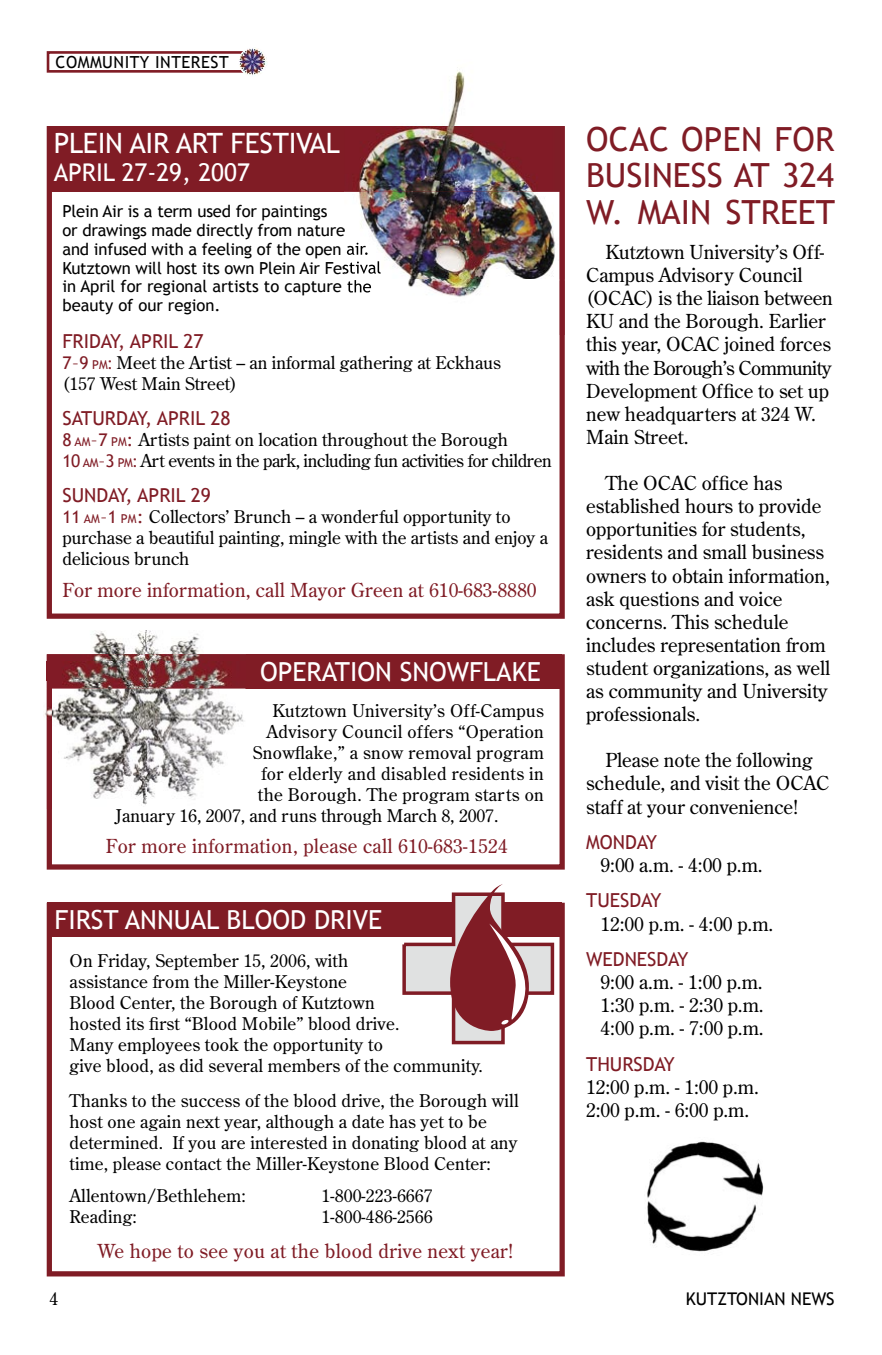
<style>
.page{position:relative;width:882px;height:1355px;background:#fff}
.page>*{position:absolute;margin:0;border:0;box-sizing:border-box;transform-origin:0 0}
.t1{font:33.25px/36.8px "Trebuchet MS";color:#801c25;text-align:justify}
.t2{font:28px "Trebuchet MS";letter-spacing:-.01em;color:#fff}
.t3{font:26.25px "Trebuchet MS";color:#fff}
.t4{font:24.5px "Trebuchet MS";color:#fff}
.t5{font:19.25px/23.1px "Century Old Style Std";color:#000}
.t6{font:19.25px "Century Old Style Std";letter-spacing:.02em;color:#801c25}
.t7{font:19.25px "Trebuchet MS";color:#801c25}
.t8{font:17.5px/21px "Century Old Style Std";letter-spacing:.01em;color:#000}
.t9{font:17.5px/21px "Century Old Style Std";letter-spacing:-.025em;color:#000}
.t10{font:17.5px "Trebuchet MS";color:#000}
.t11{font:16.62px/18.9px "Trebuchet MS";letter-spacing:-.01em;color:#000}
.t12{font:16.62px "Trebuchet MS";letter-spacing:.03em;color:#000}
.s1{font-family:"Trebuchet MS";color:#801c25}
.s2{font-family:"Trebuchet MS";font-size:12.25px;color:#801c25}
.s3{color:#801c25}
</style>
<div class="page">
<svg style="left:47px;top:654px;width:518px;height:215px"></svg>
<div style="left:47px;top:654px;width:515px;height:34px;background:#801c25"></div>
<img style="left:44px;top:630px;width:201px;height:179px">
<img style="left:47px;top:688px;width:5px;height:121px">
<img style="left:47px;top:654px;width:198px;height:34px">
<img style="left:47px;top:661px;width:198px;height:20px">
<svg style="left:47px;top:51px;width:192px;height:22px"></svg>
<img style="left:239px;top:47px;width:28px;height:29px">
<svg style="left:47px;top:902px;width:518px;height:374px"></svg>
<div style="left:47px;top:902px;width:515px;height:35px;background:#801c25"></div>
<svg style="left:402px;top:884px;width:152px;height:160px"></svg>
<svg style="left:47px;top:192px;width:518px;height:427px"></svg>
<div style="left:47px;top:126px;width:513px;height:66px;background:#801c25"></div>
<img style="left:344px;top:67px;width:216px;height:268px">
<img style="left:560px;top:126px;width:5px;height:209px">
<img style="left:344px;top:126px;width:216px;height:66px">
<svg style="left:344px;top:224px;width:1px;height:15px"></svg>
<img style="left:344px;top:242px;width:24px;height:16px">
<img style="left:344px;top:261px;width:37px;height:13px">
<img style="left:344px;top:280px;width:27px;height:16px">
<img style="left:647px;top:1141px;width:117px;height:111px">
<p class="t12" style="left:56px;top:52px;width:175px">COMMUNITY INTEREST</p>
<h2 class="t2" style="left:54px;top:127px;width:288px">PLEIN AIR ART FESTIVAL</h2>
<h3 class="t4" style="left:54px;top:158px;width:198px">APRIL 27-29, 2007</h3>
<p class="t11" style="left:62px;top:202px;width:320px">Plein Air is a term used for paintings<br>or drawings made directly from nature<br>and infused with a feeling of the open air.<br>Kutztown will host its own Plein Air Festival in April for regional artists to capture the beauty of our region.</p>
<p class="t7" style="left:62px;top:330px;width:143px">FRIDAY, APRIL 27</p>
<p class="t8" style="left:62px;top:352px;width:440px"><span class="s1">7–9</span> <span class="s2">PM</span><span class="s3">:</span> Meet the Artist – an informal gathering at Eckhaus (157 West Main Street)</p>
<p class="t7" style="left:62px;top:407px;width:170px">SATURDAY, APRIL 28</p>
<p class="t9" style="left:62px;top:429px;width:491px"><span class="s1">8</span> <span class="s2">AM</span><span class="s1">–7</span> <span class="s2">PM</span><span class="s1">:</span> Artists paint on location throughout the Borough<br><span class="s1">10</span> <span class="s2">AM</span><span class="s1">–3</span> <span class="s2">PM</span><span class="s3">:</span> Art events in the park, including fun activities for children</p>
<p class="t7" style="left:62px;top:484px;width:150px">SUNDAY, APRIL 29</p>
<p class="t8" style="left:62px;top:506px;width:487px"><span class="s1">11</span> <span class="s2">AM</span><span class="s1">–1</span> <span class="s2">PM</span><span class="s1">:</span> Collectors’ Brunch – a wonderful opportunity to purchase a beautiful painting, mingle with the artists and enjoy a delicious brunch</p>
<p class="t6" style="left:62px;top:577px;width:476px">For more information, call Mayor Green at 610-683-8880</p>
<h3 class="t3" style="left:260px;top:656px;width:282px">OPERATION SNOWFLAKE</h3>
<p class="t8" style="left:272px;top:699px;width:273px">Kutztown University’s Off-Campus</p>
<p class="t8" style="left:267px;top:720px;width:279px">Advisory Council offers “Operation</p>
<p class="t8" style="left:253px;top:741px;width:293px">Snowflake,” a snow removal program</p>
<p class="t8" style="left:262px;top:762px;width:284px">for elderly and disabled residents in</p>
<p class="t8" style="left:258px;top:783px;width:288px">the Borough. The program starts on</p>
<p class="t8" style="left:115px;top:804px;width:385px">January 16, 2007, and runs through March 8, 2007.</p>
<p class="t6" style="left:106px;top:834px;width:404px">For more information, please call 610-683-1524</p>
<h3 class="t3" style="left:55px;top:904px;width:329px">FIRST ANNUAL BLOOD DRIVE</h3>
<p class="t8" style="left:70px;top:949px;width:415px">On Friday, September 15, 2006, with<br>assistance from the Miller-Keystone<br>Blood Center, the Borough of Kutztown<br>hosted its first “Blood Mobile” blood drive.<br>Many employees took the opportunity to<br>give blood, as did several members of the community.</p>
<p class="t8" style="left:70px;top:1089px;width:451px">Thanks to the success of the blood drive, the Borough will host one again next year, although a date has yet to be determined. If you are interested in donating blood at any time, please contact the Miller-Keystone Blood Center:</p>
<p class="t8" style="left:70px;top:1184px;width:178px">Allentown/Bethlehem:</p>
<p class="t8" style="left:322px;top:1184px;width:112px">1-800-223-6667</p>
<p class="t8" style="left:70px;top:1205px;width:69px">Reading:</p>
<p class="t8" style="left:322px;top:1205px;width:112px">1-800-486-2566</p>
<p class="t6" style="left:97px;top:1238px;width:417px">We hope to see you at the blood drive next year!</p>
<h1 class="t1" style="left:586px;top:121px;width:250px">OCAC OPEN FOR BUSINESS AT 324<br>W. MAIN STREET</h1>
<p class="t5" style="left:586px;top:240px;width:248px;text-indent:19px">Kutztown University’s Off-<br>Campus Advisory Council (OCAC) is the liaison between<br>KU and the Borough. Earlier this year, OCAC joined forces with the Borough’s Community<br>Development Office to set up new headquarters at 324 W.<br>Main Street.</p>
<p class="t5" style="left:586px;top:471px;width:246px;text-indent:19px">The OCAC office has established hours to provide opportunities for students, residents and small business owners to obtain information, ask questions and voice concerns. This schedule includes representation from student organizations, as well as community and University professionals.</p>
<p class="t5" style="left:586px;top:748px;width:245px;text-indent:19px">Please note the following schedule, and visit the OCAC staff at your convenience!</p>
<p class="t7" style="left:586px;top:831px;width:72px">MONDAY</p>
<p class="t5" style="left:601px;top:853px;width:164px">9:00 a.m. - 4:00 p.m.</p>
<p class="t7" style="left:586px;top:889px;width:77px">TUESDAY</p>
<p class="t5" style="left:601px;top:911px;width:174px">12:00 p.m. - 4:00 p.m.</p>
<p class="t7" style="left:586px;top:947px;width:104px">WEDNESDAY</p>
<p class="t5" style="left:601px;top:970px;width:165px;text-align:justify">9:00 a.m. - 1:00 p.m.<br>1:30 p.m. - 2:30 p.m.<br>4:00 p.m. - 7:00 p.m.</p>
<p class="t7" style="left:586px;top:1052px;width:90px">THURSDAY</p>
<p class="t5" style="left:586px;top:1074px;width:174px">12:00 p.m. - 1:00 p.m.<br>2:00 p.m. - 6:00 p.m.</p>
<p class="t8" style="left:49px;top:1288px;width:10px">4</p>
<p class="t10" style="left:686px;top:1288px;width:150px">KUTZTONIAN NEWS</p>
</div>
